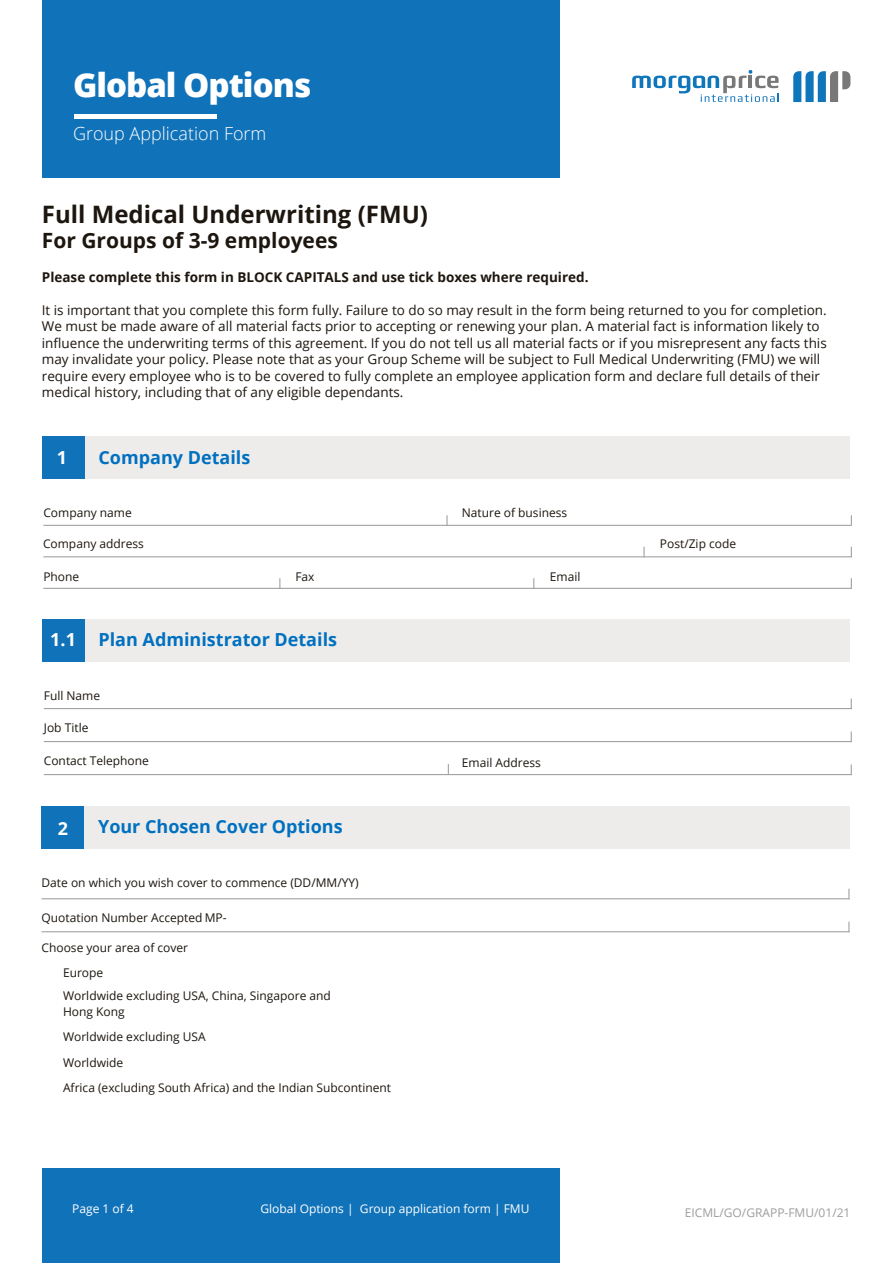
<style>
.page{position:relative;width:893px;height:1263px;background:#fff}
.page>*{position:absolute;margin:0;border:0;box-sizing:border-box;transform-origin:0 0}
.t1{font:800 33px "Open Sans";letter-spacing:-.03em;color:#fff}
.t2{font:700 24px "Open Sans";color:#1d160f}
.t3{font:700 21px "Open Sans";color:#1d160f}
.t4{font:700 18px "Open Sans";color:#0070c0}
.t5{font:300 18px "Open Sans";color:#fff}
.t6{font:700 18px "Open Sans";color:#fff}
.t7{font:13.5px/16.5px "Open Sans";color:#1d160f}
.t8{font:700 13.5px "Open Sans";color:#1d160f}
.t9{font:12px/25.3px "Open Sans";color:#1d160f}
.t10{font:12px "Open Sans";color:#fff}
.t11{font:12px "Open Sans";color:#9d9d9c}
</style>
<div class="page">
<div style="left:43px;top:1168px;width:517px;height:95px;background:#1072b9"></div>
<svg style="left:632px;top:70px;width:147px;height:32px"></svg>
<svg style="left:793px;top:71px;width:57px;height:31px"></svg>
<div style="left:42px;top:436px;width:808px;height:43px;background:#edeceb"></div>
<div style="left:42px;top:619px;width:808px;height:43px;background:#edeceb"></div>
<div style="left:42px;top:436px;width:42px;height:43px;background:#1072b9"></div>
<div style="left:42px;top:619px;width:42px;height:43px;background:#1072b9"></div>
<hr style="left:43px;top:556px;width:808px;height:1px;background:#9d9d9c">
<svg style="left:643px;top:547px;width:2px;height:10px"></svg>
<hr style="left:43px;top:525px;width:808px;height:1px;background:#9d9d9c">
<svg style="left:446px;top:515px;width:2px;height:10px"></svg>
<hr style="left:43px;top:588px;width:808px;height:1px;background:#9d9d9c">
<hr style="left:44px;top:708px;width:808px;height:1px;background:#9d9d9c">
<hr style="left:44px;top:741px;width:808px;height:1px;background:#9d9d9c">
<hr style="left:44px;top:774px;width:808px;height:1px;background:#9d9d9c">
<div style="left:43px;top:0;width:517px;height:177px;background:#1072b9"></div>
<div style="left:75px;top:114px;width:142px;height:5px;background:#fff"></div>
<div style="left:42px;top:807px;width:807px;height:42px;background:#edeceb"></div>
<div style="left:42px;top:807px;width:42px;height:42px;background:#1072b9"></div>
<hr style="left:42px;top:931px;width:807px;height:1px;background:#9d9d9c">
<hr style="left:42px;top:898px;width:807px;height:1px;background:#9d9d9c">
<h1 class="t1" style="left:73px;top:60px;width:240px">Global Options</h1>
<h3 class="t5" style="left:73px;top:121px;width:195px">Group Application Form</h3>
<h2 class="t2" style="left:42px;top:197px;width:388px">Full Medical Underwriting (FMU)</h2>
<h3 class="t3" style="left:42px;top:225px;width:297px">For Groups of 3-9 employees</h3>
<p class="t8" style="left:42px;top:267px;width:548px">Please complete this form in BLOCK CAPITALS and use tick boxes where required.</p>
<p class="t7" style="left:42px;top:301px;width:786px">It is important that you complete this form fully. Failure to do so may result in the form being returned to you for completion.<br>We must be made aware of all material facts prior to accepting or renewing your plan. A material fact is information likely to influence the underwriting terms of this agreement. If you do not tell us all material facts or if you misrepresent any facts this may invalidate your policy. Please note that as your Group Scheme will be subject to Full Medical Underwriting (FMU) we will require every employee who is to be covered to fully complete an employee application form and declare full details of their medical history, including that of any eligible dependants.</p>
<h3 class="t6" style="left:57px;top:445px;width:12px">1</h3>
<h3 class="t4" style="left:98px;top:445px;width:153px">Company Details</h3>
<p class="t9" style="left:43px;top:499px;width:90px">Company name</p>
<p class="t9" style="left:462px;top:499px;width:107px">Nature of business</p>
<p class="t9" style="left:43px;top:531px;width:103px">Company address</p>
<p class="t9" style="left:660px;top:531px;width:78px">Post/Zip code</p>
<p class="t9" style="left:43px;top:563px;width:37px">Phone</p>
<p class="t9" style="left:295px;top:563px;width:21px">Fax</p>
<p class="t9" style="left:550px;top:563px;width:32px">Email</p>
<h3 class="t6" style="left:50px;top:627px;width:27px">1.1</h3>
<h3 class="t4" style="left:98px;top:627px;width:240px">Plan Administrator Details</h3>
<p class="t9" style="left:44px;top:682px;width:58px">Full Name</p>
<p class="t9" style="left:44px;top:715px;width:46px">Job Title</p>
<p class="t9" style="left:44px;top:748px;width:107px">Contact Telephone</p>
<p class="t9" style="left:462px;top:750px;width:81px">Email Address</p>
<h3 class="t6" style="left:58px;top:815px;width:12px">2</h3>
<h3 class="t4" style="left:98px;top:814px;width:246px">Your Chosen Cover Options</h3>
<p class="t9" style="left:42px;top:870px;width:319px">Date on which you wish cover to commence (DD/MM/YY)</p>
<p class="t9" style="left:42px;top:904px;width:187px">Quotation Number Accepted MP-</p>
<p class="t9" style="left:63px;top:936px;width:269px;line-height:23.7px;text-indent:-21px">Choose your area of cover<br>Europe<br>Worldwide excluding USA, China, Singapore and</p>
<p class="t9" style="left:63px;top:999px;width:330px">Hong Kong<br>Worldwide excluding USA<br>Worldwide<br>Africa (excluding South Africa) and the Indian Subcontinent</p>
<p class="t10" style="left:72px;top:1200px;width:63px">Page 1 of 4</p>
<p class="t10" style="left:260px;top:1200px;width:271px">Global Options | Group application form | FMU</p>
<p class="t11" style="left:685px;top:1204px;width:167px">EICML/GO/GRAPP-FMU/01/21</p>
</div>
